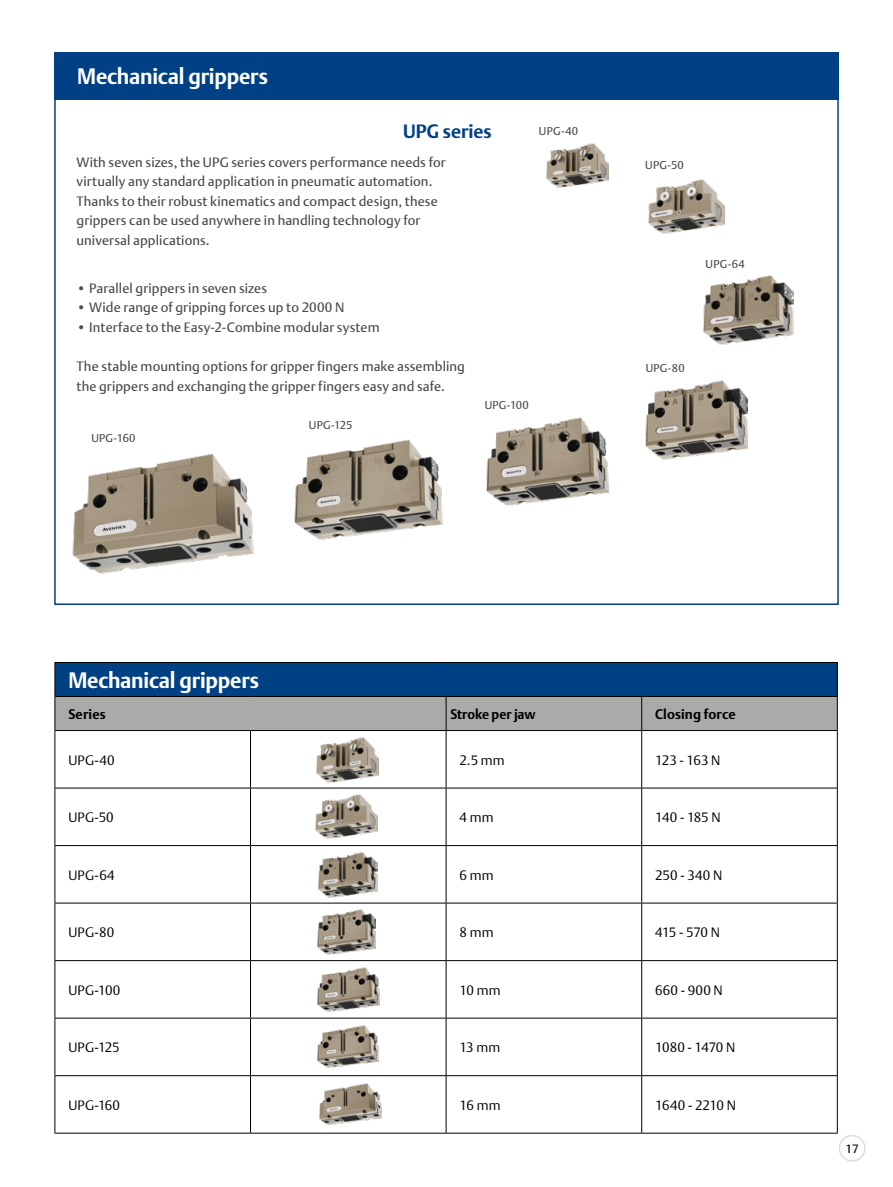
<style>
.page{position:relative;width:893px;height:1187px;background:#fff}
.page>*{position:absolute;margin:0;border:0;box-sizing:border-box;transform-origin:0 0}
.t1{font:700 21.75px "DTL Argo T";letter-spacing:-.01em;color:#fff}
.t2{font:700 18.75px "DTL Argo T";color:#004186}
.t3{font:13.5px/19.5px "DTL Argo T";letter-spacing:.01em;color:#4a4a49}
.t4{font:300 13.5px "DTL Argo T";letter-spacing:.005em;color:#000}
.t5{font:700 13.5px "DTL Argo T";letter-spacing:.005em;color:#000}
.t6{font:300 13.5px "DTL Argo T";letter-spacing:-.02em;color:#000}
.t7{font:300 13.5px "DTL Argo T";letter-spacing:-.015em;color:#000}
.t8{font:12px "DTL Argo T";color:#000}
.t9{font:11.25px "DTL Argo T";letter-spacing:.025em;color:#4a4a49}
</style>
<div class="page">
<div style="left:839px;top:1134px;width:27px;height:27px;border:1px solid #dadada;border-radius:50%"></div>
<img style="left:547px;top:143px;width:62px;height:45px">
<img style="left:486px;top:417px;width:122px;height:88px">
<img style="left:294px;top:439px;width:148px;height:100px">
<img style="left:72px;top:453px;width:182px;height:120px">
<img style="left:649px;top:180px;width:76px;height:54px">
<img style="left:704px;top:276px;width:89px;height:68px">
<img style="left:645px;top:380px;width:102px;height:79px">
<div style="left:55px;top:662px;width:782px;height:34px;background:#004186"></div>
<div style="left:56px;top:697px;width:781px;height:33px;background:#aaaaa9"></div>
<svg style="left:56px;top:731px;width:781px;height:401px"></svg>
<hr style="left:55px;top:730px;width:1px;height:58px;background:#000">
<hr style="left:55px;top:788px;width:1px;height:57px;background:#000">
<hr style="left:250px;top:730px;width:1px;height:57px;background:#000">
<hr style="left:250px;top:788px;width:1px;height:57px;background:#000">
<hr style="left:446px;top:730px;width:1px;height:57px;background:#000">
<hr style="left:641px;top:730px;width:1px;height:57px;background:#000">
<hr style="left:837px;top:730px;width:1px;height:58px;background:#000">
<hr style="left:446px;top:788px;width:1px;height:57px;background:#000">
<hr style="left:641px;top:788px;width:1px;height:57px;background:#000">
<hr style="left:837px;top:788px;width:1px;height:57px;background:#000">
<hr style="left:55px;top:845px;width:195px;height:1px;background:#000">
<hr style="left:55px;top:845px;width:1px;height:57px;background:#000">
<hr style="left:250px;top:845px;width:196px;height:1px;background:#000">
<hr style="left:250px;top:845px;width:1px;height:57px;background:#000">
<hr style="left:446px;top:845px;width:196px;height:1px;background:#000">
<hr style="left:642px;top:845px;width:196px;height:1px;background:#000">
<hr style="left:446px;top:845px;width:1px;height:57px;background:#000">
<hr style="left:641px;top:845px;width:1px;height:57px;background:#000">
<hr style="left:837px;top:845px;width:1px;height:57px;background:#000">
<hr style="left:55px;top:902px;width:195px;height:1px;background:#000">
<hr style="left:55px;top:903px;width:1px;height:57px;background:#000">
<hr style="left:250px;top:902px;width:196px;height:1px;background:#000">
<hr style="left:250px;top:903px;width:1px;height:57px;background:#000">
<hr style="left:446px;top:902px;width:196px;height:1px;background:#000">
<hr style="left:642px;top:902px;width:196px;height:1px;background:#000">
<hr style="left:446px;top:903px;width:1px;height:57px;background:#000">
<hr style="left:641px;top:903px;width:1px;height:57px;background:#000">
<hr style="left:837px;top:903px;width:1px;height:57px;background:#000">
<hr style="left:55px;top:960px;width:195px;height:1px;background:#000">
<hr style="left:55px;top:960px;width:1px;height:57px;background:#000">
<hr style="left:250px;top:960px;width:196px;height:1px;background:#000">
<hr style="left:250px;top:960px;width:1px;height:57px;background:#000">
<hr style="left:446px;top:960px;width:196px;height:1px;background:#000">
<hr style="left:642px;top:960px;width:196px;height:1px;background:#000">
<hr style="left:446px;top:960px;width:1px;height:57px;background:#000">
<hr style="left:641px;top:960px;width:1px;height:57px;background:#000">
<hr style="left:837px;top:960px;width:1px;height:57px;background:#000">
<hr style="left:55px;top:1017px;width:195px;height:1px;background:#000">
<hr style="left:55px;top:1018px;width:1px;height:57px;background:#000">
<hr style="left:250px;top:1017px;width:196px;height:1px;background:#000">
<hr style="left:250px;top:1018px;width:1px;height:57px;background:#000">
<hr style="left:446px;top:1017px;width:196px;height:1px;background:#000">
<hr style="left:642px;top:1017px;width:196px;height:1px;background:#000">
<hr style="left:446px;top:1018px;width:1px;height:57px;background:#000">
<hr style="left:641px;top:1018px;width:1px;height:57px;background:#000">
<hr style="left:837px;top:1018px;width:1px;height:57px;background:#000">
<hr style="left:55px;top:1075px;width:195px;height:1px;background:#000">
<hr style="left:55px;top:1075px;width:1px;height:57px;background:#000">
<hr style="left:250px;top:1075px;width:196px;height:1px;background:#000">
<hr style="left:250px;top:1075px;width:1px;height:57px;background:#000">
<hr style="left:446px;top:1075px;width:196px;height:1px;background:#000">
<hr style="left:642px;top:1075px;width:196px;height:1px;background:#000">
<hr style="left:446px;top:1075px;width:1px;height:57px;background:#000">
<hr style="left:641px;top:1075px;width:1px;height:57px;background:#000">
<hr style="left:837px;top:1075px;width:1px;height:57px;background:#000">
<hr style="left:55px;top:1132px;width:195px;height:1px;background:#000">
<hr style="left:250px;top:1132px;width:196px;height:1px;background:#000">
<hr style="left:446px;top:1132px;width:196px;height:1px;background:#000">
<hr style="left:642px;top:1132px;width:196px;height:1px;background:#000">
<hr style="left:55px;top:787px;width:195px;height:1px;background:#000">
<hr style="left:250px;top:787px;width:196px;height:1px;background:#000">
<hr style="left:446px;top:787px;width:196px;height:1px;background:#000">
<hr style="left:642px;top:787px;width:195px;height:1px;background:#000">
<hr style="left:55px;top:662px;width:195px;height:1px;background:#000">
<hr style="left:55px;top:662px;width:1px;height:34px;background:#000">
<hr style="left:250px;top:662px;width:196px;height:1px;background:#000">
<hr style="left:446px;top:662px;width:196px;height:1px;background:#000">
<hr style="left:642px;top:662px;width:196px;height:1px;background:#000">
<hr style="left:837px;top:662px;width:1px;height:34px;background:#000">
<hr style="left:55px;top:696px;width:1px;height:34px;background:#000">
<hr style="left:446px;top:696px;width:1px;height:34px;background:#000">
<hr style="left:641px;top:696px;width:1px;height:34px;background:#000">
<hr style="left:837px;top:696px;width:1px;height:34px;background:#000">
<hr style="left:55px;top:696px;width:195px;height:1px;background:#000">
<hr style="left:250px;top:696px;width:196px;height:1px;background:#000">
<hr style="left:446px;top:696px;width:196px;height:1px;background:#000">
<hr style="left:642px;top:696px;width:195px;height:1px;background:#000">
<hr style="left:55px;top:730px;width:195px;height:1px;background:#000">
<hr style="left:250px;top:730px;width:196px;height:1px;background:#000">
<hr style="left:446px;top:730px;width:196px;height:1px;background:#000">
<hr style="left:642px;top:730px;width:195px;height:1px;background:#000">
<img style="left:317px;top:967px;width:62px;height:44px">
<img style="left:317px;top:1025px;width:62px;height:42px">
<img style="left:319px;top:1083px;width:62px;height:41px">
<img style="left:317px;top:737px;width:62px;height:45px">
<img style="left:316px;top:794px;width:62px;height:44px">
<img style="left:319px;top:852px;width:58px;height:45px">
<img style="left:318px;top:909px;width:58px;height:45px">
<div style="left:54px;top:52px;width:785px;height:48px;background:#004186"></div>
<p class="t1" style="left:77px;top:64px;width:192px">Mechanical grippers</p>
<p class="t2" style="left:403px;top:121px;width:90px">UPG series</p>
<p class="t3" style="left:77px;top:152px;width:371px">With seven sizes, the UPG series covers performance needs for virtually any standard application in pneumatic automation.<br>Thanks to their robust kinematics and compact design, these grippers can be used anywhere in handling technology for universal applications.</p>
<p class="t3" style="left:77px;top:278px;width:192px">• Parallel grippers in seven sizes</p>
<p class="t3" style="left:77px;top:298px;width:269px">• Wide range of gripping forces up to 2000 N</p>
<p class="t3" style="left:77px;top:317px;width:305px">• Interface to the Easy-2-Combine modular system</p>
<p class="t3" style="left:77px;top:356px;width:390px">The stable mounting options for gripper fingers make assembling the grippers and exchanging the gripper fingers easy and safe.</p>
<p class="t9" style="left:91px;top:431px;width:45px">UPG-160</p>
<p class="t9" style="left:309px;top:418px;width:45px">UPG-125</p>
<p class="t9" style="left:485px;top:398px;width:46px">UPG-100</p>
<p class="t9" style="left:539px;top:124px;width:41px">UPG-40</p>
<p class="t9" style="left:645px;top:158px;width:40px">UPG-50</p>
<p class="t9" style="left:706px;top:257px;width:41px">UPG-64</p>
<p class="t9" style="left:646px;top:361px;width:40px">UPG-80</p>
<p class="t1" style="left:68px;top:667px;width:192px">Mechanical grippers</p>
<p class="t5" style="left:68px;top:706px;width:39px">Series</p>
<p class="t5" style="left:450px;top:706px;width:87px">Stroke per jaw</p>
<p class="t5" style="left:655px;top:706px;width:82px">Closing force</p>
<p class="t4" style="left:68px;top:751px;width:48px">UPG-40</p>
<p class="t4" style="left:460px;top:751px;width:47px">2.5 mm</p>
<p class="t4" style="left:655px;top:751px;width:67px">123 - 163 N</p>
<p class="t4" style="left:68px;top:809px;width:47px">UPG-50</p>
<p class="t4" style="left:460px;top:809px;width:36px">4 mm</p>
<p class="t4" style="left:655px;top:809px;width:67px">140 - 185 N</p>
<p class="t4" style="left:68px;top:866px;width:48px">UPG-64</p>
<p class="t4" style="left:460px;top:866px;width:36px">6 mm</p>
<p class="t4" style="left:655px;top:866px;width:69px">250 - 340 N</p>
<p class="t4" style="left:68px;top:924px;width:47px">UPG-80</p>
<p class="t4" style="left:460px;top:924px;width:36px">8 mm</p>
<p class="t4" style="left:655px;top:924px;width:66px">415 - 570 N</p>
<p class="t4" style="left:68px;top:981px;width:53px">UPG-100</p>
<p class="t4" style="left:460px;top:981px;width:42px">10 mm</p>
<p class="t4" style="left:655px;top:981px;width:69px">660 - 900 N</p>
<p class="t4" style="left:68px;top:1039px;width:53px">UPG-125</p>
<p class="t4" style="left:460px;top:1039px;width:42px">13 mm</p>
<p class="t6" style="left:655px;top:1039px;width:82px">1080 - 1470 N</p>
<p class="t4" style="left:68px;top:1096px;width:53px">UPG-160</p>
<p class="t4" style="left:460px;top:1096px;width:42px">16 mm</p>
<p class="t7" style="left:655px;top:1096px;width:82px">1640 - 2210 N</p>
<p class="t8" style="left:845px;top:1141px;width:15px">17</p>
</div>
